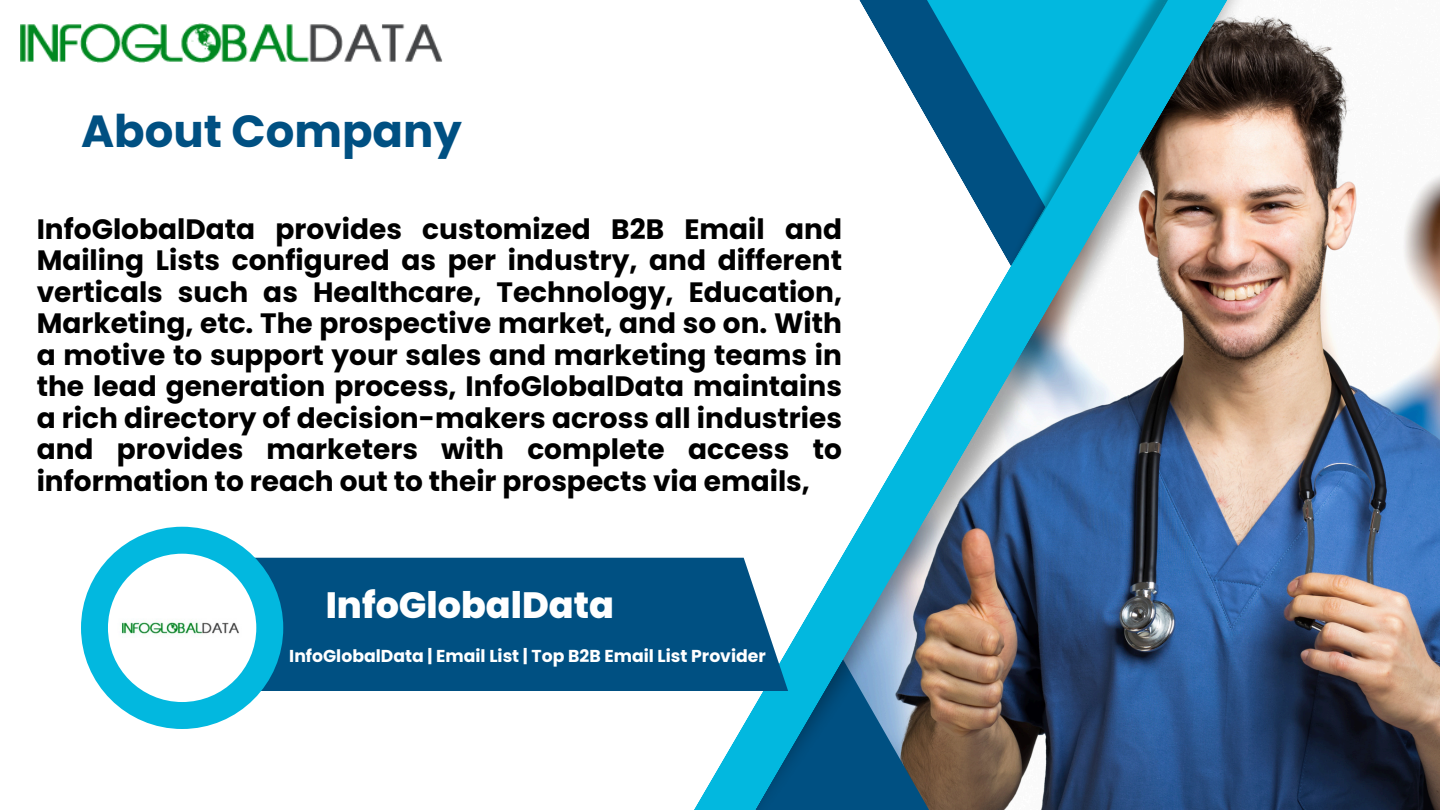
<style>
.page{position:relative;width:1440px;height:810px;background:#fff}
.page>*{position:absolute;margin:0;border:0;box-sizing:border-box;transform-origin:0 0}
.t1{font:700 45px "Poppins";color:#005082}
.t2{font:800 36.6px "Poppins";color:#fff}
.t3{font:700 28px/31.5px "Poppins";color:#000;text-align:justify}
.t4{font:700 17.3px "Poppins";color:#fff}
</style>
<div class="page">
<img style="left:531px;top:0;width:909px;height:810px">
<svg style="left:902px;top:0;width:86px;height:209px;fill:#005082"></svg>
<img style="left:988px;top:0;width:279px;height:271px">
<div style="left:255px;top:558px;width:533px;height:133px;background:#005082"></div>
<div style="left:81px;top:527px;width:202px;height:202px;background:#02b8df;border-radius:50%"></div>
<img style="left:108px;top:554px;width:148px;height:148px;border-radius:50%">
<img style="left:20px;top:23px;width:423px;height:39px">
<p class="t1" style="left:81px;top:100px;width:382px">About Company</p>
<p class="t3" style="left:37px;top:213px;width:807px">InfoGlobalData provides customized B2B Email and Mailing Lists configured as per industry, and different verticals such as Healthcare, Technology, Education, Marketing, etc. The prospective market, and so on. With a motive to support your sales and marketing teams in the lead generation process, InfoGlobalData maintains a rich directory of decision-makers across all industries and provides marketers with complete access to information to reach out to their prospects via emails,</p>
<h1 class="t2" style="left:326px;top:579px;width:290px">InfoGlobalData</h1>
<h3 class="t4" style="left:289px;top:644px;width:478px">InfoGlobalData | Email List | Top B2B Email List Provider</h3>
</div>
